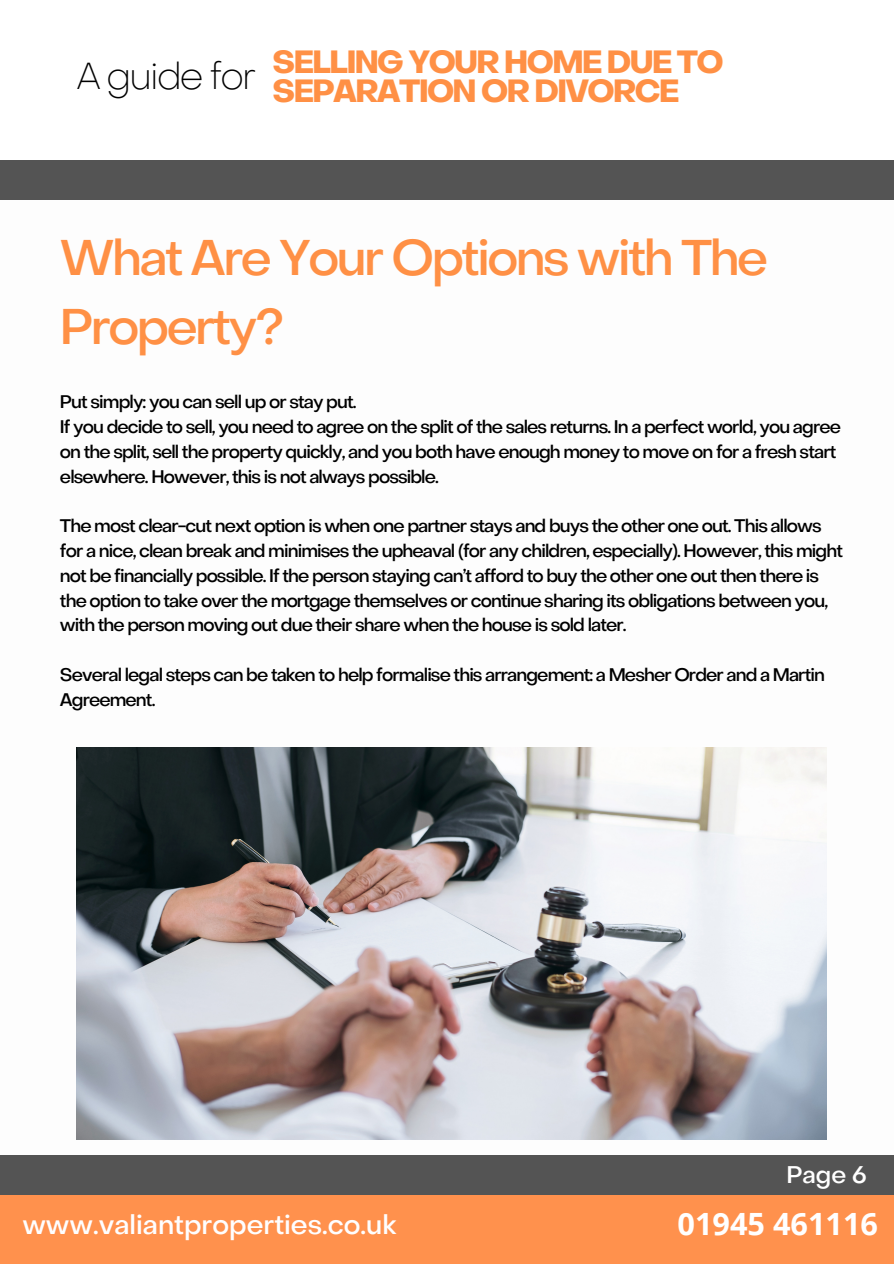
<style>
.page{position:relative;width:894px;height:1264px;background:#fff}
.page>*{position:absolute;margin:0;border:0;box-sizing:border-box;transform-origin:0 0}
.t1{font:500 49.5px/68.7px "Object Sans";letter-spacing:-.05em;color:#ff9045}
.t2{font:100 37.5px "Object Sans";letter-spacing:-.05em;color:#000}
.t3{font:700 31.5px/29.2px "Object Sans";letter-spacing:-.05em;color:#ff9045}
.t4{font:700 30.6px "Open Sans";color:#fff}
.t5{font:500 26.85px "Object Sans";color:#fefeff}
.t6{font:500 23.85px "Object Sans";color:#fff}
.t7{font:500 18px/24.8px "Object Sans";letter-spacing:-.05em;color:#000}
</style>
<div class="page">
<div style="left:0;top:1194px;width:893px;height:69px;background:#ff914d"></div>
<div style="left:0;top:1155px;width:893px;height:39px;background:#545454"></div>
<div style="left:0;top:160px;width:893px;height:40px;background:#545454"></div>
<img style="left:76px;top:747px;width:750px;height:392px">
<p class="t2" style="left:76px;top:61px;width:181px">A guide for</p>
<p class="t3" style="left:272px;top:50px;width:452px">SELLING YOUR HOME DUE TO<br>SEPARATION OR DIVORCE</p>
<p class="t1" style="left:60px;top:228px;width:709px">What Are Your Options with The<br>Property?</p>
<p class="t7" style="left:60px;top:391px;width:298px">Put simply: you can sell up or stay put.</p>
<p class="t7" style="left:60px;top:416px;width:782px">If you decide to sell, you need to agree on the split of the sales returns. In a perfect world, you agree on the split, sell the property quickly, and you both have enough money to move on for a fresh start elsewhere. However, this is not always possible.</p>
<p class="t7" style="left:60px;top:515px;width:784px">The most clear-cut next option is when one partner stays and buys the other one out. This allows for a nice, clean break and minimises the upheaval (for any children, especially). However, this might not be financially possible. If the person staying can’t afford to buy the other one out then there is the option to take over the mortgage themselves or continue sharing its obligations between you, with the person moving out due their share when the house is sold later.</p>
<p class="t7" style="left:60px;top:664px;width:766px">Several legal steps can be taken to help formalise this arrangement: a Mesher Order and a Martin<br>Agreement.</p>
<p class="t5" style="left:22px;top:1214px;width:375px">www.valiantproperties.co.uk</p>
<p class="t6" style="left:786px;top:1165px;width:82px">Page 6</p>
<p class="t4" style="left:677px;top:1202px;width:202px">01945 461116</p>
</div>
